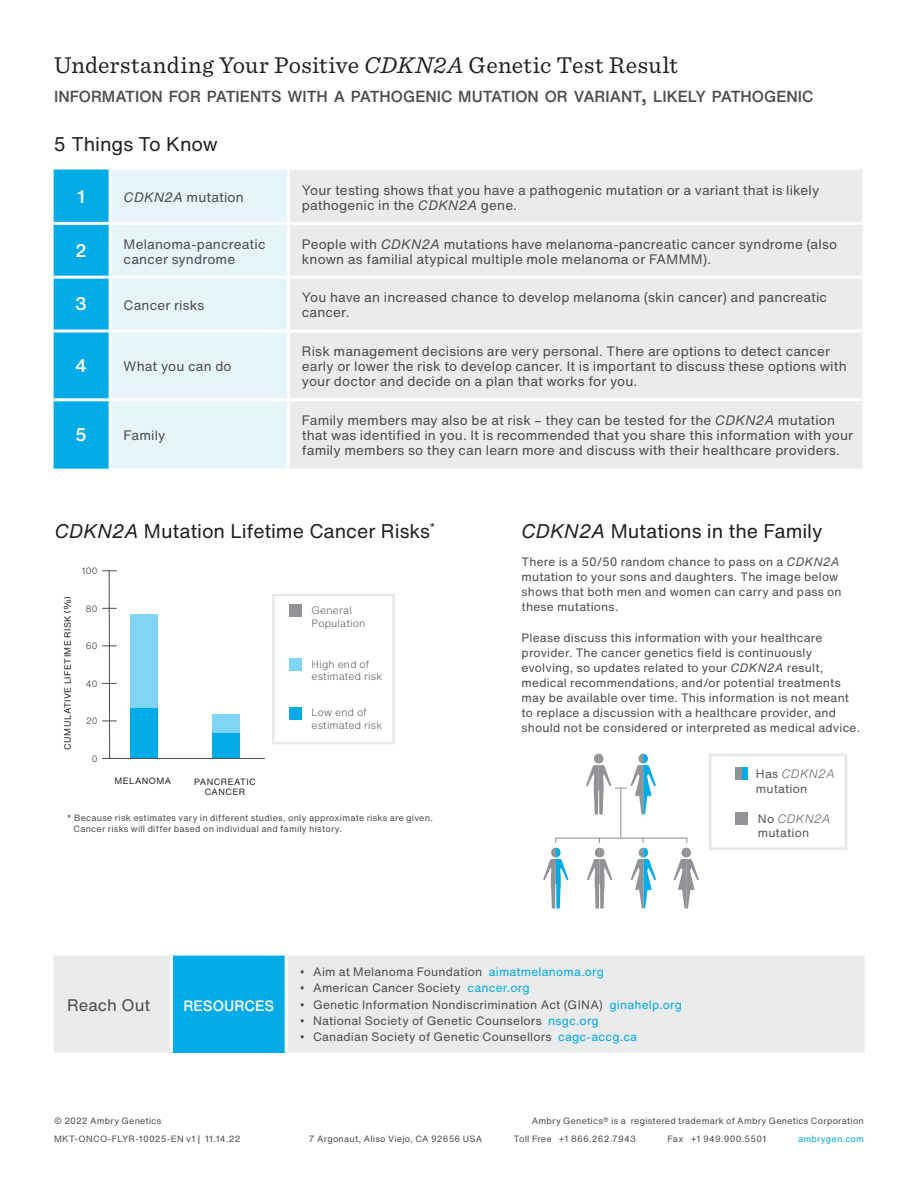
<style>
.page{position:relative;width:918px;height:1188px;background:#fff}
.page>*{position:absolute;margin:0;border:0;box-sizing:border-box;transform-origin:0 0}
.t1{font:24px "Sentinel";letter-spacing:.015em;color:#231f20}
.Black_all_caps_subhe{font:19.5px "Helvetica Now Text";letter-spacing:-.005em;color:#231f20}
.t2{font:500 18px "Helvetica Now Text";color:#fff}
.Black_all_caps_subhe-2{font:16.5px "Helvetica Now Text";color:#4b4c4d}
.t3{font:500 15.75px "Helvetica Now Text";letter-spacing:-.005em;color:#4b4c4d}
.t4{font:500 14.7px "Helvetica Now Text";color:#fff}
.Body_Copy{font:13.5px/15px "Helvetica Now Text";letter-spacing:.01em;color:#4b4c4d}
.Section_text{font:12px/15px "Helvetica Now Text";letter-spacing:.015em;color:#4b4c4d}
.Main_table_copy{font:12px/14.4px "Helvetica Now Text";letter-spacing:.015em;color:#57585a}
.Main_table_copy-2{font:300 10.5px/12.6px "Helvetica Now Text";letter-spacing:.02em;color:#57585a}
.Section_text-2{font:9px/10.8px "Helvetica Now Text";letter-spacing:.025em;color:#4b4c4d}
.Black_all_caps_subhe-3{font:9px/10.8px "Helvetica Now Text";letter-spacing:.05em;color:#231f20;text-align:center}
.t5{font:9px "Helvetica Now Text";letter-spacing:.025em;color:#00abe7}
.Black_all_caps_subhe-4{font:300 9px "Helvetica Now Text";letter-spacing:.03em;color:#231f20}
.s1{font-style:italic}
.s2{font-size:22.5px}
.s3{font-weight:300;font-style:italic}
.s4{font-family:"Whitney"}
.s5{color:#00aae7}
</style>
<div class="page">
<div style="left:130px;top:614px;width:28px;height:145px;background:#80d4f4"></div>
<div style="left:212px;top:714px;width:28px;height:45px;background:#80d4f4"></div>
<div style="left:54px;top:170px;width:55px;height:299px;background:#00abe7"></div>
<div style="left:112px;top:170px;width:175px;height:299px;background:#e6f4fb"></div>
<div style="left:290px;top:170px;width:573px;height:299px;background:#eaebec"></div>
<hr style="left:54px;top:222px;width:56px;height:3px;background:#fff">
<hr style="left:110px;top:222px;width:178px;height:3px;background:#fff">
<hr style="left:288px;top:222px;width:575px;height:3px;background:#fff">
<hr style="left:54px;top:276px;width:56px;height:3px;background:#fff">
<hr style="left:110px;top:276px;width:178px;height:3px;background:#fff">
<hr style="left:288px;top:276px;width:575px;height:3px;background:#fff">
<hr style="left:54px;top:329px;width:56px;height:3px;background:#fff">
<hr style="left:110px;top:329px;width:178px;height:3px;background:#fff">
<hr style="left:288px;top:329px;width:575px;height:3px;background:#fff">
<hr style="left:54px;top:398px;width:56px;height:3px;background:#fff">
<hr style="left:110px;top:398px;width:178px;height:3px;background:#fff">
<hr style="left:288px;top:398px;width:575px;height:3px;background:#fff">
<div style="left:54px;top:956px;width:811px;height:97px;background:#eaebec"></div>
<div style="left:171px;top:954px;width:115px;height:99px;background:#00abe7"></div>
<hr style="left:170px;top:956px;width:3px;height:97px;background:#fff">
<hr style="left:285px;top:956px;width:3px;height:97px;background:#fff">
<hr style="left:171px;top:953px;width:115px;height:3px;background:#fff">
<div style="left:709px;top:754px;width:138px;height:96px;border:3px solid #e6e7e9"></div>
<div style="left:736px;top:812px;width:12px;height:12px;background:#919396"></div>
<div style="left:736px;top:767px;width:12px;height:12px;background:#00abe7"></div>
<div style="left:736px;top:767px;width:6px;height:12px;background:#919396"></div>
<hr style="left:620px;top:788px;width:1px;height:50px;background:#898b8e">
<svg style="left:586px;top:754px;width:70px;height:61px"></svg>
<svg style="left:543px;top:837px;width:156px;height:72px"></svg>
<div style="left:130px;top:708px;width:28px;height:50px;background:#00abe7"></div>
<div style="left:212px;top:733px;width:28px;height:25px;background:#00abe7"></div>
<hr style="left:109px;top:758px;width:156px;height:1px;background:#4b4c4d">
<svg style="left:102px;top:570px;width:15px;height:189px"></svg>
<div style="left:272px;top:594px;width:123px;height:150px;border:2px solid #e6e7e9"></div>
<div style="left:289px;top:659px;width:13px;height:12px;background:#80d4f4"></div>
<div style="left:289px;top:707px;width:13px;height:12px;background:#00abe7"></div>
<div style="left:289px;top:605px;width:12px;height:12px;background:#919396"></div>
<p class="t1" style="left:54px;top:47px;width:625px">Understanding Your Positive <span class="s1">CDKN2A</span> Genetic Test Result</p>
<p class="t3" style="left:54px;top:84px;width:761px">INFORMATION FOR PATIENTS WITH A PATHOGENIC MUTATION OR VARIANT<span class="s2">,</span> LIKELY PATHOGENIC</p>
<p class="Black_all_caps_subhe" style="left:54px;top:130px;width:166px">5 Things To Know</p>
<p class="t2" style="left:77px;top:183px;width:10px">1</p>
<p class="Body_Copy" style="left:124px;top:190px;width:122px"><span class="s1">CDKN2A</span> mutation</p>
<p class="Body_Copy" style="left:302px;top:182px;width:519px">Your testing shows that you have a pathogenic mutation or a variant that is likely pathogenic in the <span class="s1">CDKN2A</span> gene.</p>
<p class="t2" style="left:75px;top:237px;width:13px">2</p>
<p class="Body_Copy" style="left:124px;top:236px;width:143px">Melanoma-pancreatic cancer syndrome</p>
<p class="Body_Copy" style="left:302px;top:236px;width:537px">People with <span class="s1">CDKN2A</span> mutations have melanoma-pancreatic cancer syndrome (also known as familial atypical multiple mole melanoma or FAMMM).</p>
<p class="t2" style="left:75px;top:291px;width:13px">3</p>
<p class="Body_Copy" style="left:124px;top:297px;width:82px">Cancer risks</p>
<p class="Body_Copy" style="left:302px;top:290px;width:527px">You have an increased chance to develop melanoma (skin cancer) and pancreatic cancer.</p>
<p class="t2" style="left:75px;top:352px;width:13px">4</p>
<p class="Body_Copy" style="left:124px;top:359px;width:110px">What you can do</p>
<p class="t2" style="left:75px;top:421px;width:13px">5</p>
<p class="Body_Copy" style="left:124px;top:427px;width:43px">Family</p>
<p class="Body_Copy" style="left:302px;top:344px;width:546px">Risk management decisions are very personal. There are options to detect cancer early or lower the risk to develop cancer. It is important to discuss these options with your doctor and decide on a plan that works for you.</p>
<p class="Body_Copy" style="left:302px;top:412px;width:553px">Family members may also be at risk – they can be tested for the <span class="s1">CDKN2A</span> mutation that was identified in you. It is recommended that you share this information with your family members so they can learn more and discuss with their healthcare providers.</p>
<p class="Black_all_caps_subhe" style="left:54px;top:516px;width:383px"><span class="s1">CDKN2A</span> Mutation Lifetime Cancer Risks<sup>*</sup></p>
<p class="Black_all_caps_subhe-3" style="left:62px;top:750px;width:154px;rotate:-90deg">CUMULATIVE LIFETIME RISK (%)</p>
<p class="Black_all_caps_subhe-4" style="left:82px;top:565px;width:18px">100</p>
<p class="Black_all_caps_subhe-4" style="left:86px;top:603px;width:13px">80</p>
<p class="Main_table_copy-2" style="left:311px;top:604px;width:55px">General<br>Population</p>
<p class="Main_table_copy-2" style="left:311px;top:658px;width:73px">High end of estimated risk</p>
<p class="Main_table_copy-2" style="left:311px;top:706px;width:73px">Low end of estimated risk</p>
<p class="Black_all_caps_subhe-4" style="left:86px;top:640px;width:13px">60</p>
<p class="Black_all_caps_subhe-4" style="left:86px;top:678px;width:13px">40</p>
<p class="Black_all_caps_subhe-4" style="left:86px;top:715px;width:13px">20</p>
<p class="Black_all_caps_subhe-4" style="left:92px;top:753px;width:7px">0</p>
<p class="Black_all_caps_subhe-3" style="left:114px;top:775px;width:58px">MELANOMA</p>
<p class="Black_all_caps_subhe-3" style="left:194px;top:776px;width:63px">PANCREATIC<br>CANCER</p>
<p class="Section_text-2" style="left:74px;top:812px;width:361px;text-indent:-7px">* Because risk estimates vary in different studies, only approximate risks are given.<br>Cancer risks will differ based on individual and family history.</p>
<p class="Black_all_caps_subhe" style="left:521px;top:516px;width:303px"><span class="s1">CDKN2A</span> Mutations in the Family</p>
<p class="Section_text" style="left:522px;top:554px;width:322px">There is a 50/50 random chance to pass on a <span class="s1">CDKN2A </span>mutation to your sons and daughters. The image below shows that both men and women can carry and pass on these mutations.</p>
<p class="Section_text" style="left:522px;top:630px;width:340px">Please discuss this information with your healthcare provider. The cancer genetics field is continuously evolving, so updates related to your <span class="s1">CDKN2A</span> result, medical recommendations, and/or potential treatments may be available over time. This information is not meant to replace a discussion with a healthcare provider, and should not be considered or interpreted as medical advice.</p>
<p class="Main_table_copy" style="left:756px;top:766px;width:80px">Has <span class="s3">CDKN2A </span>mutation</p>
<p class="Main_table_copy" style="left:758px;top:811px;width:74px">No <span class="s3">CDKN2A </span>mutation</p>
<p class="Black_all_caps_subhe-2" style="left:67px;top:992px;width:85px">Reach Out</p>
<p class="t4" style="left:183px;top:995px;width:92px">RESOURCES</p>
<p class="Section_text" style="left:300px;top:964px;width:306px"><span class="s4">•</span> Aim at Melanoma Foundation <span class="s5">aimatmelanoma.org</span></p>
<p class="Section_text" style="left:300px;top:980px;width:231px"><span class="s4">•</span> American Cancer Society <span class="s5">cancer.org</span></p>
<p class="Section_text" style="left:300px;top:997px;width:384px"><span class="s4">•</span> Genetic Information Nondiscrimination Act (GINA) <span class="s5">ginahelp.org</span></p>
<p class="Section_text" style="left:300px;top:1013px;width:301px"><span class="s4">•</span> National Society of Genetic Counselors <span class="s5">nsgc.org</span></p>
<p class="Section_text" style="left:300px;top:1029px;width:339px"><span class="s4">•</span> Canadian Society of Genetic Counsellors <span class="s5">cagc-accg.ca</span></p>
<p class="Section_text-2" style="left:54px;top:1115px;width:109px">© 2022 Ambry Genetics</p>
<p class="Section_text-2" style="left:532px;top:1115px;width:334px">Ambry Genetics® is a registered trademark of Ambry Genetics Corporation</p>
<p class="Section_text-2" style="left:54px;top:1133px;width:188px">MKT-ONCO-FLYR-10025-EN v1 | 11.14.22</p>
<p class="Section_text-2" style="left:309px;top:1133px;width:175px">7 Argonaut, Aliso Viejo, CA 92656 USA</p>
<p class="Section_text-2" style="left:514px;top:1133px;width:123px">Toll Free +1 866.262.7943</p>
<p class="Section_text-2" style="left:668px;top:1133px;width:100px">Fax +1 949.900.5501</p>
<p class="t5" style="left:798px;top:1132px;width:67px">ambrygen.com</p>
</div>
